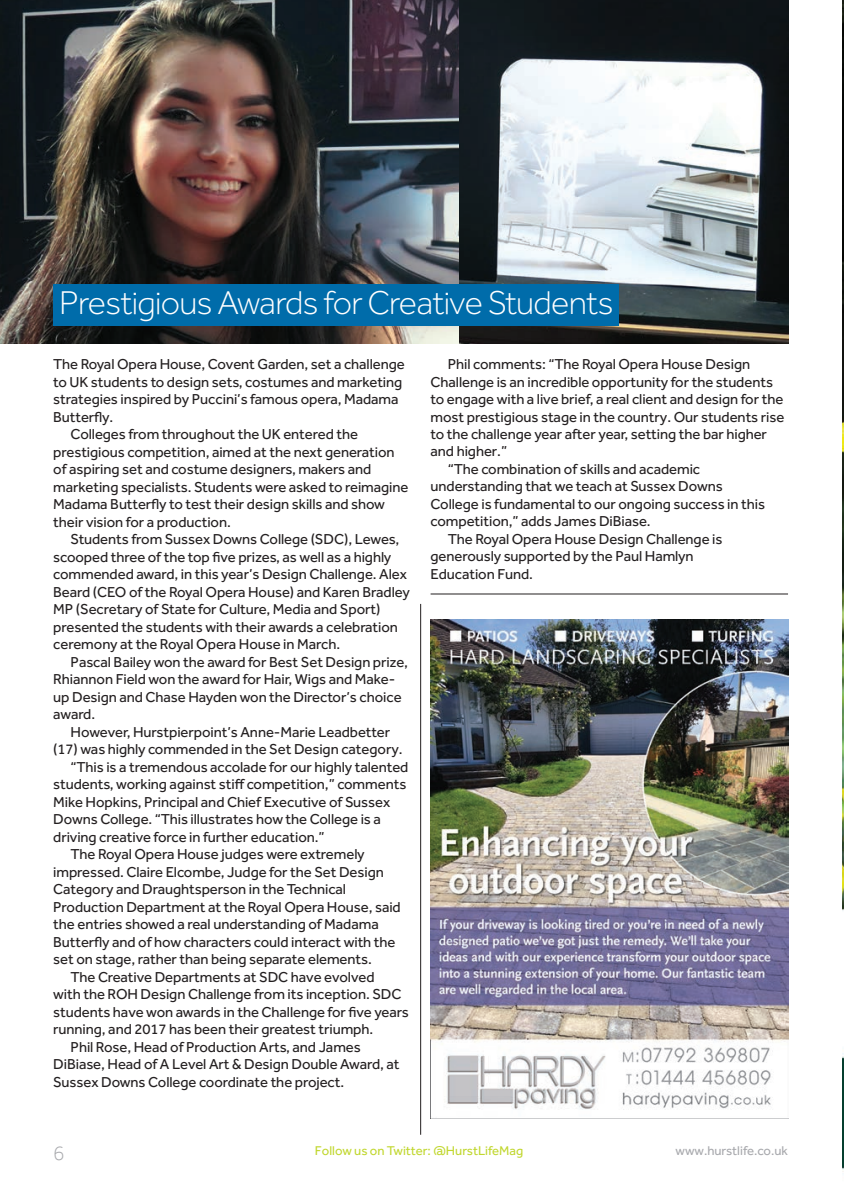
<style>
.page{position:relative;width:844px;height:1188px;background:#fff}
.page>*{position:absolute;margin:0;border:0;box-sizing:border-box;transform-origin:0 0}
.t1{font:300 34.12px "Effra";letter-spacing:-.02em;color:#fff}
.t2{font:300 21px "Effra";color:#a8a9ad}
.t3{font:14.88px "Effra";letter-spacing:-.005em;color:#231f20}
.t4{font:13.12px "Effra";color:#c1d72f}
.t5{font:13.12px "Effra";color:#a8a9ad}
</style>
<div class="page">
<img style="left:0;top:0;width:459px;height:343px">
<img style="left:842px;top:1px;width:1px;height:1171px">
<img style="left:430px;top:620px;width:357px;height:499px">
<hr style="left:430px;top:594px;width:357px;height:1px;background:#231f20">
<hr style="left:420px;top:604px;width:1px;height:531px;background:#231f20">
<img style="left:459px;top:0;width:328px;height:343px">
<div style="left:53px;top:284px;width:566px;height:42px;background:#006caa"></div>
<h1 class="t1" style="left:59px;top:284px;width:555px">Prestigious Awards for Creative Students</h1>
<p class="t3" style="left:53px;top:356px;width:353px">The Royal Opera House, Covent Garden, set a challenge</p>
<p class="t3" style="left:53px;top:373px;width:350px">to UK students to design sets, costumes and marketing</p>
<p class="t3" style="left:53px;top:391px;width:346px">strategies inspired by Puccini’s famous opera, Madama</p>
<p class="t3" style="left:53px;top:408px;width:62px">Butterfly.</p>
<p class="t3" style="left:71px;top:426px;width:289px">Colleges from throughout the UK entered the</p>
<p class="t3" style="left:53px;top:443px;width:343px">prestigious competition, aimed at the next generation</p>
<p class="t3" style="left:53px;top:461px;width:319px">of aspiring set and costume designers, makers and</p>
<p class="t3" style="left:53px;top:478px;width:356px">marketing specialists. Students were asked to reimagine</p>
<p class="t3" style="left:53px;top:496px;width:333px">Madama Butterfly to test their design skills and show</p>
<p class="t3" style="left:53px;top:513px;width:179px">their vision for a production.</p>
<p class="t3" style="left:71px;top:531px;width:330px">Students from Sussex Downs College (SDC), Lewes,</p>
<p class="t3" style="left:53px;top:548px;width:339px">scooped three of the top five prizes, as well as a highly</p>
<p class="t3" style="left:53px;top:566px;width:355px">commended award, in this year’s Design Challenge. Alex</p>
<p class="t3" style="left:53px;top:583px;width:358px">Beard (CEO of the Royal Opera House) and Karen Bradley</p>
<p class="t3" style="left:53px;top:601px;width:328px">MP (Secretary of State for Culture, Media and Sport)</p>
<p class="t3" style="left:53px;top:618px;width:346px">presented the students with their awards a celebration</p>
<p class="t3" style="left:53px;top:636px;width:288px">ceremony at the Royal Opera House in March.</p>
<p class="t3" style="left:71px;top:653px;width:339px">Pascal Bailey won the award for Best Set Design prize,</p>
<p class="t3" style="left:53px;top:670px;width:343px">Rhiannon Field won the award for Hair, Wigs and Make-</p>
<p class="t3" style="left:53px;top:688px;width:350px">up Design and Chase Hayden won the Director’s choice</p>
<p class="t3" style="left:53px;top:705px;width:43px">award.</p>
<p class="t3" style="left:71px;top:723px;width:321px">However, Hurstpierpoint’s Anne-Marie Leadbetter</p>
<p class="t3" style="left:53px;top:740px;width:351px">(17) was highly commended in the Set Design category.</p>
<p class="t3" style="left:71px;top:758px;width:339px">“This is a tremendous accolade for our highly talented</p>
<p class="t3" style="left:53px;top:775px;width:354px">students, working against stiff competition,” comments</p>
<p class="t3" style="left:53px;top:793px;width:338px">Mike Hopkins, Principal and Chief Executive of Sussex</p>
<p class="t3" style="left:53px;top:810px;width:329px">Downs College. “This illustrates how the College is a</p>
<p class="t3" style="left:53px;top:828px;width:273px">driving creative force in further education.”</p>
<p class="t3" style="left:71px;top:845px;width:295px">The Royal Opera House judges were extremely</p>
<p class="t3" style="left:53px;top:863px;width:332px">impressed. Claire Elcombe, Judge for the Set Design</p>
<p class="t3" style="left:53px;top:880px;width:294px">Category and Draughtsperson in the Technical</p>
<p class="t3" style="left:53px;top:898px;width:349px">Production Department at the Royal Opera House, said</p>
<p class="t3" style="left:53px;top:915px;width:327px">the entries showed a real understanding of Madama</p>
<p class="t3" style="left:53px;top:933px;width:344px">Butterfly and of how characters could interact with the</p>
<p class="t3" style="left:53px;top:950px;width:320px">set on stage, rather than being separate elements.</p>
<p class="t3" style="left:71px;top:968px;width:305px">The Creative Departments at SDC have evolved</p>
<p class="t3" style="left:53px;top:985px;width:350px">with the ROH Design Challenge from its inception. SDC</p>
<p class="t3" style="left:53px;top:1003px;width:357px">students have won awards in the Challenge for five years</p>
<p class="t3" style="left:53px;top:1020px;width:321px">running, and 2017 has been their greatest triumph.</p>
<p class="t3" style="left:71px;top:1038px;width:291px">Phil Rose, Head of Production Arts, and James</p>
<p class="t3" style="left:53px;top:1055px;width:348px">DiBiase, Head of A Level Art &amp; Design Double Award, at</p>
<p class="t3" style="left:53px;top:1073px;width:292px">Sussex Downs College coordinate the project.</p>
<p class="t3" style="left:448px;top:355px;width:304px">Phil comments: “The Royal Opera House Design</p>
<p class="t3" style="left:430px;top:373px;width:344px">Challenge is an incredible opportunity for the students</p>
<p class="t3" style="left:430px;top:390px;width:354px">to engage with a live brief, a real client and design for the</p>
<p class="t3" style="left:430px;top:408px;width:355px">most prestigious stage in the country. Our students rise</p>
<p class="t3" style="left:430px;top:425px;width:338px">to the challenge year after year, setting the bar higher</p>
<p class="t3" style="left:430px;top:443px;width:78px">and higher.”</p>
<p class="t3" style="left:448px;top:460px;width:254px">“The combination of skills and academic</p>
<p class="t3" style="left:430px;top:478px;width:293px">understanding that we teach at Sussex Downs</p>
<p class="t3" style="left:430px;top:495px;width:336px">College is fundamental to our ongoing success in this</p>
<p class="t3" style="left:430px;top:513px;width:222px">competition,” adds James DiBiase.</p>
<p class="t3" style="left:448px;top:530px;width:276px">The Royal Opera House Design Challenge is</p>
<p class="t3" style="left:430px;top:548px;width:264px">generously supported by the Paul Hamlyn</p>
<p class="t3" style="left:430px;top:565px;width:104px">Education Fund.</p>
<h2 class="t2" style="left:53px;top:1141px;width:13px">6</h2>
<p class="t4" style="left:315px;top:1143px;width:210px">Follow us on Twitter: @HurstLifeMag</p>
<p class="t5" style="left:675px;top:1143px;width:114px">www.hurstlife.co.uk</p>
</div>
